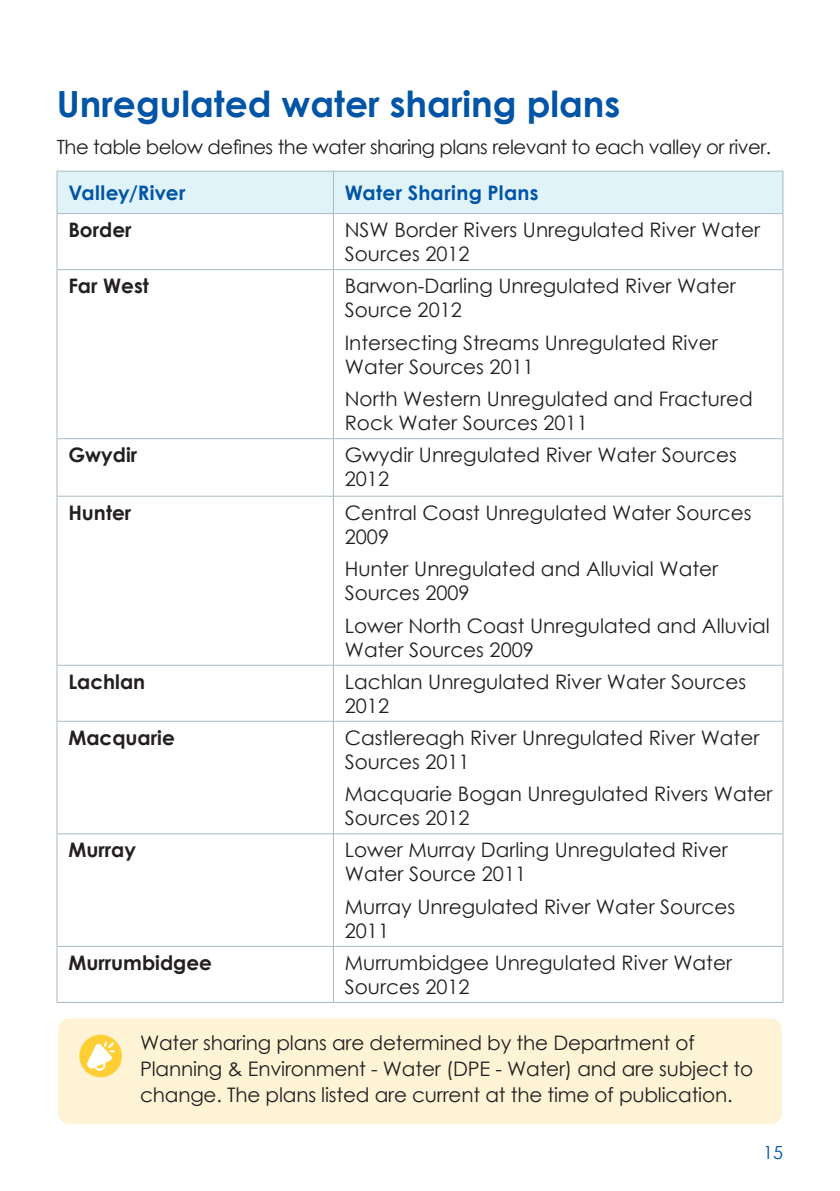
<style>
.page{position:relative;width:840px;height:1191px;background:#fff}
.page>*{position:absolute;margin:0;border:0;box-sizing:border-box;transform-origin:0 0}
.Heading{font:700 36px "Century Gothic";color:#0154a6}
.Table_Body{font:20px/24px "Century Gothic";color:#231f20}
.CTA_Text_Black{font:20px/26px "Century Gothic";letter-spacing:-.01em;color:#231f20}
.Table_body_bold{font:700 20px "Century Gothic";color:#231f20}
.Body_Copy_Style{font:700 20px "Century Gothic";letter-spacing:.015em;color:#0154a6}
.Body{font:19.6px "Century Gothic";letter-spacing:-.025em;color:#231f20}
.t1{font:18px "Century Gothic";color:#0154a6}
</style>
<div class="page">
<div style="left:58px;top:172px;width:724px;height:41px;background:#dff3f9"></div>
<hr style="left:57px;top:214px;width:1px;height:55px;background:#a9bac2">
<hr style="left:333px;top:214px;width:1px;height:55px;background:#a9bac2">
<hr style="left:782px;top:214px;width:1px;height:55px;background:#a9bac2">
<hr style="left:57px;top:269px;width:276px;height:1px;background:#a9bac2">
<hr style="left:57px;top:270px;width:1px;height:168px;background:#a9bac2">
<hr style="left:333px;top:269px;width:449px;height:1px;background:#a9bac2">
<hr style="left:333px;top:270px;width:1px;height:168px;background:#a9bac2">
<hr style="left:782px;top:270px;width:1px;height:168px;background:#a9bac2">
<hr style="left:57px;top:438px;width:276px;height:1px;background:#a9bac2">
<hr style="left:57px;top:439px;width:1px;height:57px;background:#a9bac2">
<hr style="left:333px;top:438px;width:449px;height:1px;background:#a9bac2">
<hr style="left:333px;top:439px;width:1px;height:57px;background:#a9bac2">
<hr style="left:782px;top:439px;width:1px;height:57px;background:#a9bac2">
<hr style="left:57px;top:496px;width:276px;height:1px;background:#a9bac2">
<hr style="left:57px;top:496px;width:1px;height:169px;background:#a9bac2">
<hr style="left:333px;top:496px;width:449px;height:1px;background:#a9bac2">
<hr style="left:333px;top:496px;width:1px;height:169px;background:#a9bac2">
<hr style="left:782px;top:496px;width:1px;height:169px;background:#a9bac2">
<hr style="left:57px;top:665px;width:276px;height:1px;background:#a9bac2">
<hr style="left:57px;top:665px;width:1px;height:56px;background:#a9bac2">
<hr style="left:333px;top:665px;width:449px;height:1px;background:#a9bac2">
<hr style="left:333px;top:665px;width:1px;height:56px;background:#a9bac2">
<hr style="left:782px;top:665px;width:1px;height:56px;background:#a9bac2">
<hr style="left:57px;top:721px;width:276px;height:1px;background:#a9bac2">
<hr style="left:57px;top:721px;width:1px;height:112px;background:#a9bac2">
<hr style="left:333px;top:721px;width:449px;height:1px;background:#a9bac2">
<hr style="left:333px;top:721px;width:1px;height:112px;background:#a9bac2">
<hr style="left:782px;top:721px;width:1px;height:112px;background:#a9bac2">
<hr style="left:57px;top:833px;width:276px;height:1px;background:#a9bac2">
<hr style="left:57px;top:834px;width:1px;height:112px;background:#a9bac2">
<hr style="left:333px;top:833px;width:449px;height:1px;background:#a9bac2">
<hr style="left:333px;top:834px;width:1px;height:112px;background:#a9bac2">
<hr style="left:782px;top:834px;width:1px;height:112px;background:#a9bac2">
<hr style="left:57px;top:946px;width:276px;height:1px;background:#a9bac2">
<hr style="left:57px;top:946px;width:1px;height:56px;background:#a9bac2">
<hr style="left:333px;top:946px;width:449px;height:1px;background:#a9bac2">
<hr style="left:333px;top:946px;width:1px;height:56px;background:#a9bac2">
<hr style="left:782px;top:946px;width:1px;height:56px;background:#a9bac2">
<hr style="left:57px;top:1002px;width:276px;height:1px;background:#a9bac2">
<hr style="left:333px;top:1002px;width:449px;height:1px;background:#a9bac2">
<hr style="left:57px;top:171px;width:1px;height:42px;background:#a9bac2">
<hr style="left:57px;top:171px;width:276px;height:1px;background:#a9bac2">
<hr style="left:333px;top:171px;width:449px;height:1px;background:#a9bac2">
<hr style="left:333px;top:171px;width:1px;height:42px;background:#a9bac2">
<hr style="left:782px;top:171px;width:1px;height:42px;background:#a9bac2">
<hr style="left:57px;top:213px;width:276px;height:1px;background:#a9bac2">
<hr style="left:333px;top:213px;width:449px;height:1px;background:#a9bac2">
<div style="left:58px;top:1018px;width:723px;height:106px;background:#fef3d5;border-radius:11px"></div>
<div style="left:79px;top:1034px;width:43px;height:43px;background:#ffce35;border-radius:50%"></div>
<svg style="left:87px;top:1041px;width:27px;height:29px"></svg>
<p class="Heading" style="left:57px;top:77px;width:565px">Unregulated water sharing plans</p>
<p class="Body" style="left:57px;top:134px;width:715px">The table below defines the water sharing plans relevant to each valley or river.</p>
<p class="Body_Copy_Style" style="left:68px;top:177px;width:119px">Valley/River</p>
<p class="Body_Copy_Style" style="left:344px;top:177px;width:195px">Water Sharing Plans</p>
<p class="Table_body_bold" style="left:68px;top:215px;width:65px">Border</p>
<p class="Table_Body" style="left:344px;top:217px;width:416px">NSW Border Rivers Unregulated River Water<br>Sources 2012</p>
<p class="Table_body_bold" style="left:68px;top:271px;width:82px">Far West</p>
<p class="Table_Body" style="left:344px;top:273px;width:392px">Barwon-Darling Unregulated River Water<br>Source 2012</p>
<p class="Table_Body" style="left:344px;top:330px;width:374px">Intersecting Streams Unregulated River<br>Water Sources 2011</p>
<p class="Table_Body" style="left:344px;top:387px;width:409px">North Western Unregulated and Fractured<br>Rock Water Sources 2011</p>
<p class="Table_body_bold" style="left:68px;top:440px;width:70px">Gwydir</p>
<p class="Table_Body" style="left:344px;top:443px;width:393px">Gwydir Unregulated River Water Sources<br>2012</p>
<p class="Table_body_bold" style="left:68px;top:497px;width:64px">Hunter</p>
<p class="Table_Body" style="left:344px;top:500px;width:408px">Central Coast Unregulated Water Sources<br>2009</p>
<p class="Table_Body" style="left:344px;top:556px;width:374px">Hunter Unregulated and Alluvial Water<br>Sources 2009</p>
<p class="Table_Body" style="left:344px;top:613px;width:426px">Lower North Coast Unregulated and Alluvial<br>Water Sources 2009</p>
<p class="Table_body_bold" style="left:68px;top:666px;width:78px">Lachlan</p>
<p class="Table_Body" style="left:344px;top:669px;width:402px">Lachlan Unregulated River Water Sources<br>2012</p>
<p class="Table_body_bold" style="left:68px;top:722px;width:108px">Macquarie</p>
<p class="Table_Body" style="left:344px;top:725px;width:416px">Castlereagh River Unregulated River Water<br>Sources 2011</p>
<p class="Table_Body" style="left:344px;top:782px;width:429px">Macquarie Bogan Unregulated Rivers Water<br>Sources 2012</p>
<p class="Table_body_bold" style="left:68px;top:835px;width:69px">Murray</p>
<p class="Table_Body" style="left:344px;top:838px;width:384px">Lower Murray Darling Unregulated River<br>Water Source 2011</p>
<p class="Table_Body" style="left:344px;top:894px;width:392px">Murray Unregulated River Water Sources<br>2011</p>
<p class="Table_body_bold" style="left:68px;top:947px;width:145px">Murrumbidgee</p>
<p class="Table_Body" style="left:344px;top:950px;width:388px">Murrumbidgee Unregulated River Water<br>Sources 2012</p>
<p class="CTA_Text_Black" style="left:140px;top:1029px;width:614px">Water sharing plans are determined by the Department of<br>Planning &amp; Environment - Water (DPE - Water) and are subject to change. The plans listed are current at the time of publication.</p>
<p class="t1" style="left:762px;top:1140px;width:21px">15</p>
</div>
